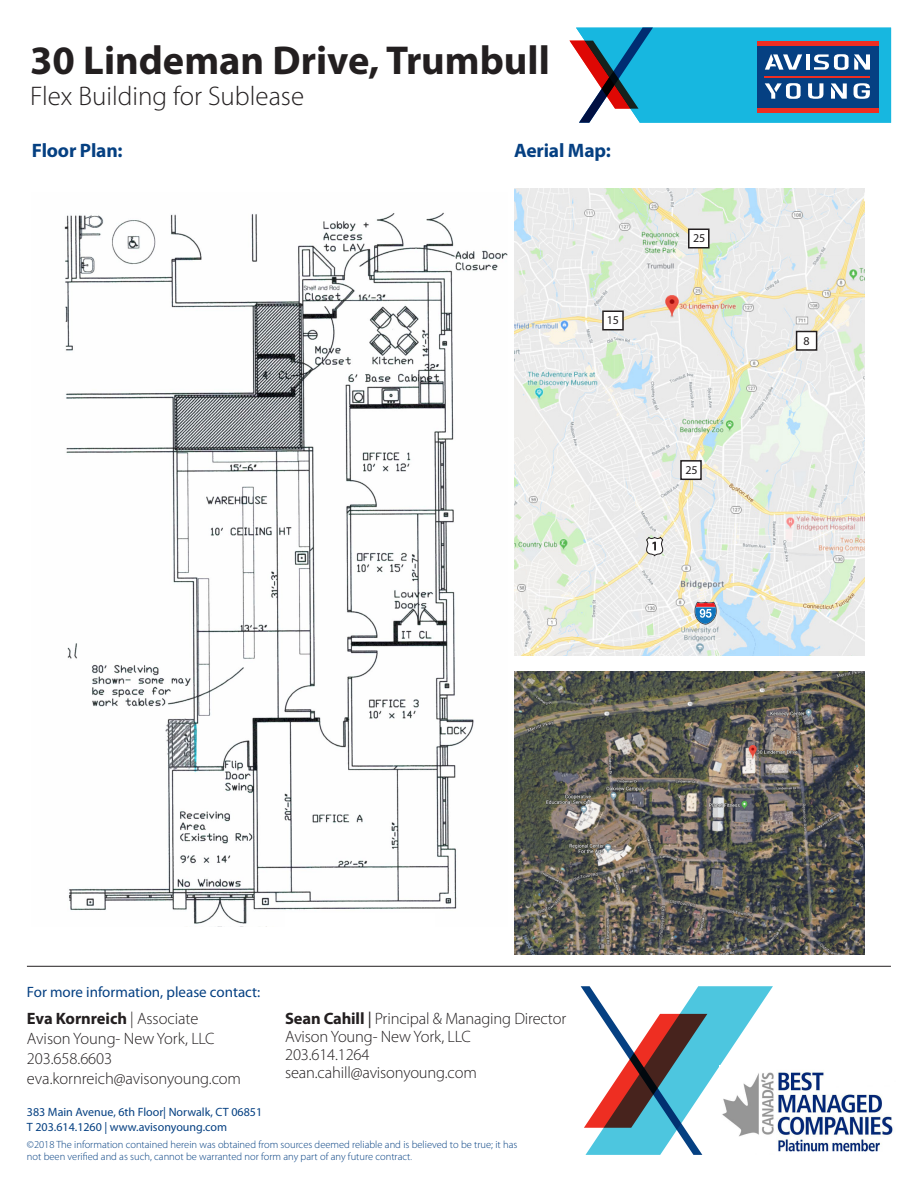
<style>
.page{position:relative;width:918px;height:1188px;background:#fff}
.page>*{position:absolute;margin:0;border:0;box-sizing:border-box;transform-origin:0 0}
.t1{font:700 40.5px "Myriad Pro";color:#231f20}
.t2{font:300 27px "Myriad Pro";color:#231f20}
.t3{font:700 19.5px "Myriad Pro";letter-spacing:-.01em;color:#054082}
.t4{font:300 16.5px/19.8px "Myriad Pro";letter-spacing:-.01em;color:#231f20}
.t5{font:15px "Myriad Pro";color:#054082}
.t6{font:12px/14.4px "Myriad Pro";color:#054082}
.t7{font:12px "Myriad Pro";color:#231f20}
.t8{font:300 10.5px/12.6px "Myriad Pro";color:#054082}
.s1{font-weight:700}
.s2{font-size:9px}
.s3{font-weight:400}
</style>
<div class="page">
<svg style="left:581px;top:986px;width:192px;height:169px"></svg>
<hr style="left:27px;top:966px;width:864px;height:1px;background:#231f20">
<img style="left:719px;top:1065px;width:174px;height:90px">
<svg style="left:570px;top:28px;width:321px;height:95px;background:#3e95b9"></svg>
<img style="left:64px;top:212px;width:444px;height:712px">
<div style="left:285px;top:913px;width:149px;height:27px;background:#fff"></div>
<img style="left:514px;top:188px;width:351px;height:468px">
<img style="left:514px;top:672px;width:351px;height:283px">
<div style="left:603px;top:311px;width:20px;height:19px;background:#fff"></div>
<div style="left:602px;top:310px;width:22px;height:20px;border:2px solid #231f20"></div>
<div style="left:689px;top:229px;width:20px;height:19px;background:#fff"></div>
<div style="left:688px;top:229px;width:22px;height:20px;border:2px solid #231f20"></div>
<div style="left:797px;top:332px;width:20px;height:18px;background:#fff"></div>
<div style="left:796px;top:331px;width:21px;height:20px;border:2px solid #231f20"></div>
<div style="left:681px;top:461px;width:20px;height:18px;background:#fff"></div>
<div style="left:680px;top:460px;width:22px;height:20px;border:2px solid #231f20"></div>
<svg style="left:646px;top:536px;width:18px;height:20px"></svg>
<svg style="left:695px;top:602px;width:21px;height:23px"></svg>
<h1 class="t1" style="left:30px;top:33px;width:521px">30 Lindeman Drive, Trumbull</h1>
<h2 class="t2" style="left:30px;top:80px;width:275px">Flex Building for Sublease</h2>
<p class="t3" style="left:32px;top:138px;width:92px">Floor Plan:</p>
<p class="t3" style="left:514px;top:138px;width:98px">Aerial Map:</p>
<p class="t7" style="left:607px;top:313px;width:14px">15</p>
<p class="t7" style="left:693px;top:231px;width:14px">25</p>
<p class="t7" style="left:685px;top:462px;width:14px">25</p>
<p class="t7" style="left:804px;top:333px;width:8px">8</p>
<p class="t5" style="left:27px;top:982px;width:235px">For more information, please contact:</p>
<p class="t4" style="left:27px;top:1009px;width:216px"><span class="s1">Eva Kornreich</span> | Associate<br>Avison Young- New York, LLC<br>203.658.6603 eva.kornreich@avisonyoung.com</p>
<p class="t6" style="left:27px;top:1105px;width:237px">383 Main Avenue, 6th Floor| Norwalk, CT 06851<br>T 203.614.1260 | www.avisonyoung.com</p>
<p class="t8" style="left:27px;top:1138px;width:492px">©2018 The information contained herein was obtained from sources deemed reliable and is believed to be true; it has not been verified and as such, cannot be warranted nor form any part of any future contract<span class="s2">.</span></p>
<p class="t4" style="left:285px;top:1010px;width:283px;line-height:18px"><span class="s1">Sean Cahill</span> <span class="s3">|</span> Principal &amp; Managing Director<br>Avison Young- New York, LLC<br>203.614.1264<br>sean.cahill@avisonyoung.com</p>
</div>
